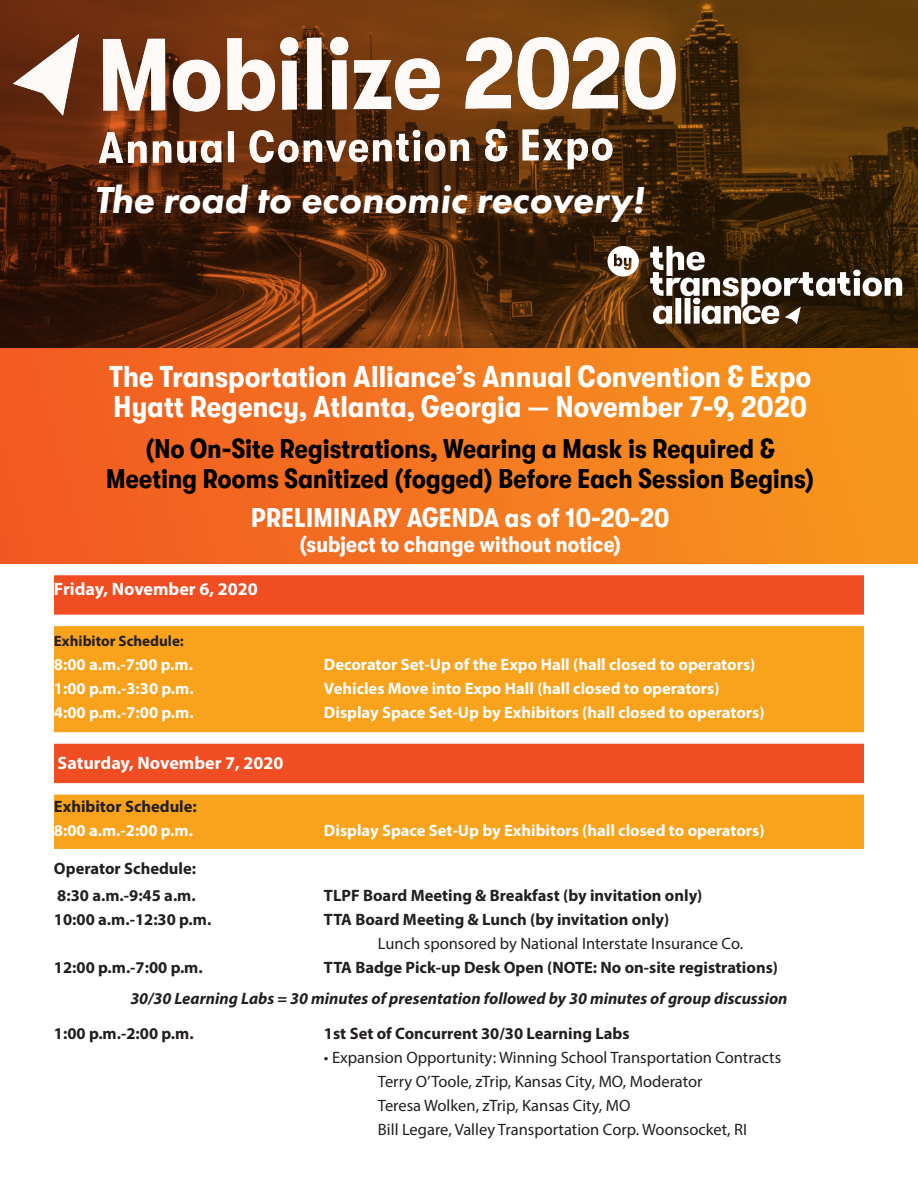
<style>
.page{position:relative;width:918px;height:1188px;background:#fff}
.page>*{position:absolute;margin:0;border:0;box-sizing:border-box;transform-origin:0 0}
.t1{font:italic 800 39px "Futura PT";color:#fff}
.t2{font:700 condensed 30px "GT Walsheim";letter-spacing:.01em;color:#fff}
.t3{font:700 condensed 27px "GT Walsheim";letter-spacing:.01em;color:#000}
.t4{font:700 condensed 27px "GT Walsheim";letter-spacing:.01em;color:#fff}
.t5{font:700 condensed 22.5px "GT Walsheim";letter-spacing:.01em;color:#fff}
.t6{font:700 18px "Myriad Pro";color:#fff}
.t7{font:700 16.5px "Myriad Pro";color:#231f20}
.t8{font:700 16.5px "Myriad Pro";color:#fff}
.t9{font:16.5px "Myriad Pro";color:#231f20}
.t10{font:italic 700 16.5px "Myriad Pro";color:#231f20}
.t11{font:700 15px "Myriad Pro";color:#231f20}
</style>
<div class="page">
<div style="left:54px;top:795px;width:810px;height:54px;background:#f9a21c"></div>
<div style="left:54px;top:744px;width:810px;height:39px;background:#f04d22"></div>
<img style="left:0;top:0;width:918px;height:564px">
<div style="left:54px;top:575px;width:810px;height:40px;background:#f04d22"></div>
<div style="left:54px;top:626px;width:810px;height:106px;background:#f9a21c"></div>
<svg style="left:607px;top:246px;width:32px;height:31px"></svg>
<svg style="left:650px;top:246px;width:252px;height:78px"></svg>
<img style="left:4px;top:19px;width:681px;height:227px">
<p class="t1" style="left:94px;top:176px;width:551px">The road to economic recovery!</p>
<p class="t2" style="left:109px;top:360px;width:703px">The Transportation Alliance’s Annual Convention &amp; Expo</p>
<p class="t2" style="left:114px;top:390px;width:695px">Hyatt Regency, Atlanta, Georgia — November 7-9, 2020</p>
<p class="t3" style="left:146px;top:434px;width:631px">(No On-Site Registrations, Wearing a Mask is Required &amp;</p>
<p class="t3" style="left:106px;top:464px;width:710px">Meeting Rooms Sanitized (fogged) Before Each Session Begins)</p>
<p class="t4" style="left:251px;top:503px;width:419px">PRELIMINARY AGENDA as of 10-20-20</p>
<p class="t5" style="left:299px;top:532px;width:323px">(subject to change without notice)</p>
<p class="t6" style="left:54px;top:577px;width:205px">Friday, November 6, 2020</p>
<p class="t11" style="left:54px;top:631px;width:131px">Exhibitor Schedule:</p>
<p class="t8" style="left:54px;top:654px;width:141px">8:00 a.m.-7:00 p.m.</p>
<p class="t8" style="left:324px;top:654px;width:433px">Decorator Set-Up of the Expo Hall (hall closed to operators)</p>
<p class="t8" style="left:54px;top:678px;width:141px">1:00 p.m.-3:30 p.m.</p>
<p class="t8" style="left:324px;top:678px;width:397px">Vehicles Move into Expo Hall (hall closed to operators)</p>
<p class="t8" style="left:54px;top:702px;width:141px">4:00 p.m.-7:00 p.m.</p>
<p class="t8" style="left:324px;top:702px;width:442px">Display Space Set-Up by Exhibitors (hall closed to operators)</p>
<p class="t6" style="left:58px;top:751px;width:227px">Saturday, November 7, 2020</p>
<p class="t7" style="left:54px;top:796px;width:144px">Exhibitor Schedule:</p>
<p class="t8" style="left:54px;top:820px;width:141px">8:00 a.m.-2:00 p.m.</p>
<p class="t8" style="left:324px;top:820px;width:442px">Display Space Set-Up by Exhibitors (hall closed to operators)</p>
<p class="t7" style="left:54px;top:858px;width:144px">Operator Schedule:</p>
<p class="t7" style="left:57px;top:885px;width:140px">8:30 a.m.-9:45 a.m.</p>
<p class="t7" style="left:324px;top:885px;width:380px">TLPF Board Meeting &amp; Breakfast (by invitation only)</p>
<p class="t7" style="left:54px;top:909px;width:159px">10:00 a.m.-12:30 p.m.</p>
<p class="t7" style="left:324px;top:909px;width:347px">TTA Board Meeting &amp; Lunch (by invitation only)</p>
<p class="t9" style="left:378px;top:933px;width:367px">Lunch sponsored by National Interstate Insurance Co.</p>
<p class="t7" style="left:54px;top:957px;width:150px">12:00 p.m.-7:00 p.m.</p>
<p class="t7" style="left:324px;top:957px;width:456px">TTA Badge Pick-up Desk Open (NOTE: No on-site registrations)</p>
<p class="t10" style="left:130px;top:988px;width:659px">30/30 Learning Labs = 30 minutes of presentation followed by 30 minutes of group discussion</p>
<p class="t7" style="left:54px;top:1023px;width:141px">1:00 p.m.-2:00 p.m.</p>
<p class="t7" style="left:324px;top:1023px;width:307px">1st Set of Concurrent 30/30 Learning Labs</p>
<p class="t9" style="left:324px;top:1047px;width:459px">• Expansion Opportunity: Winning School Transportation Contracts</p>
<p class="t9" style="left:378px;top:1071px;width:326px">Terry O’Toole, zTrip, Kansas City, MO, Moderator</p>
<p class="t9" style="left:378px;top:1095px;width:254px">Teresa Wolken, zTrip, Kansas City, MO</p>
<p class="t9" style="left:378px;top:1119px;width:371px">Bill Legare, Valley Transportation Corp. Woonsocket, RI</p>
</div>
